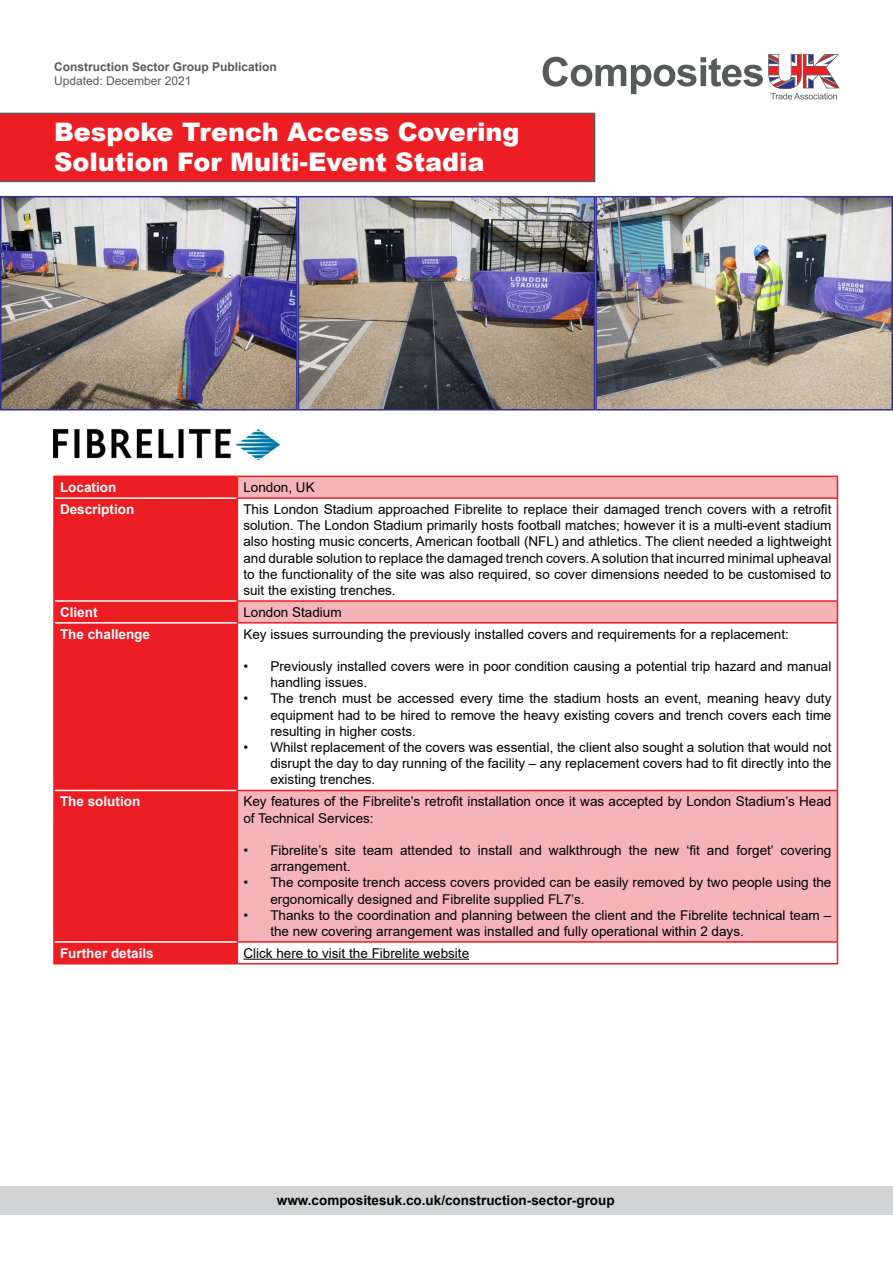
<style>
.page{position:relative;width:893px;height:1263px;background:#fff}
.page>*{position:absolute;margin:0;border:0;box-sizing:border-box;transform-origin:0 0}
.t1{font:900 25.5px/30.6px "Arial";color:#fff}
.t2{font:13.5px/16.2px "Arial";color:#000}
.t3{font:700 13.5px "Arial";color:#fff}
.t4{font:700 13.5px "Arial";color:#000}
.t5{font:700 12px "Arial";color:#58595b}
.t6{font:12px "Arial";color:#58595b}
.s1{font-family:"Minion Pro"}
</style>
<div class="page">
<svg style="left:543px;top:54px;width:296px;height:45px"></svg>
<div style="left:0;top:113px;width:595px;height:69px;background:#ed1d24"></div>
<div style="left:55px;top:477px;width:182px;height:486px;background:#ed1d24"></div>
<div style="left:237px;top:476px;width:600px;height:22px;background:#f5b4ba"></div>
<svg style="left:238px;top:602px;width:599px;height:339px;fill:#f5b4ba"></svg>
<hr style="left:55px;top:497px;width:182px;height:2px;background:#fff">
<hr style="left:55px;top:600px;width:182px;height:2px;background:#fff">
<hr style="left:55px;top:622px;width:182px;height:1px;background:#fff">
<hr style="left:55px;top:790px;width:182px;height:1px;background:#fff">
<hr style="left:837px;top:499px;width:1px;height:101px;background:#ed1d24">
<hr style="left:237px;top:600px;width:601px;height:2px;background:#ed1d24">
<svg style="left:837px;top:602px;width:1px;height:20px"></svg>
<hr style="left:237px;top:622px;width:601px;height:1px;background:#ed1d24">
<hr style="left:837px;top:623px;width:1px;height:167px;background:#ed1d24">
<hr style="left:237px;top:790px;width:601px;height:1px;background:#ed1d24">
<hr style="left:837px;top:791px;width:1px;height:150px;background:#ed1d24">
<hr style="left:237px;top:941px;width:601px;height:2px;background:#ed1d24">
<svg style="left:837px;top:943px;width:1px;height:20px"></svg>
<hr style="left:237px;top:963px;width:601px;height:1px;background:#ed1d24">
<hr style="left:53px;top:476px;width:184px;height:1px;background:#ed1d24">
<hr style="left:53px;top:477px;width:2px;height:21px;background:#ed1d24">
<hr style="left:53px;top:498px;width:2px;height:103px;background:#ed1d24">
<hr style="left:237px;top:499px;width:1px;height:101px;background:#ed1d24">
<hr style="left:53px;top:601px;width:2px;height:22px;background:#ed1d24">
<svg style="left:237px;top:602px;width:1px;height:20px"></svg>
<hr style="left:53px;top:623px;width:2px;height:167px;background:#ed1d24">
<hr style="left:237px;top:623px;width:1px;height:167px;background:#ed1d24">
<hr style="left:53px;top:790px;width:2px;height:152px;background:#ed1d24">
<hr style="left:237px;top:791px;width:1px;height:150px;background:#ed1d24">
<hr style="left:237px;top:476px;width:601px;height:1px;background:#ed1d24">
<svg style="left:237px;top:477px;width:1px;height:20px"></svg>
<svg style="left:837px;top:477px;width:1px;height:20px"></svg>
<hr style="left:237px;top:497px;width:601px;height:2px;background:#ed1d24">
<hr style="left:53px;top:942px;width:2px;height:21px;background:#ed1d24">
<svg style="left:237px;top:943px;width:1px;height:20px"></svg>
<hr style="left:53px;top:963px;width:184px;height:1px;background:#ed1d24">
<hr style="left:55px;top:941px;width:182px;height:2px;background:#fff">
<hr style="left:243px;top:959px;width:226px;height:1px;background:#000">
<div style="left:0;top:1186px;width:893px;height:28px;background:#d1d3d4"></div>
<img style="left:598px;top:199px;width:292px;height:208px">
<div style="left:595px;top:196px;width:298px;height:214px;border:2px solid #322f8f"></div>
<img style="left:301px;top:199px;width:291px;height:208px">
<div style="left:298px;top:196px;width:297px;height:214px;border:2px solid #322f8f"></div>
<img style="left:3px;top:199px;width:292px;height:208px">
<div style="left:0;top:196px;width:298px;height:214px;border:2px solid #322f8f"></div>
<img style="left:53px;top:430px;width:227px;height:29px">
<p class="t5" style="left:54px;top:58px;width:224px">Construction Sector Group Publication</p>
<p class="t6" style="left:54px;top:73px;width:139px">Updated: December 2021</p>
<h1 class="t1" style="left:54px;top:116px;width:467px">Bespoke Trench Access Covering<br>Solution For Multi-Event Stadia</h1>
<p class="t3" style="left:60px;top:478px;width:58px">Location</p>
<p class="t2" style="left:243px;top:479px;width:73px">London, UK</p>
<p class="t3" style="left:60px;top:500px;width:76px">Description</p>
<p class="t2" style="left:243px;top:501px;width:590px;text-align:justify">This London Stadium approached Fibrelite to replace their damaged trench covers with a retrofit solution. The London Stadium primarily hosts football matches; however it is a multi-event stadium also hosting music concerts, American football (NFL) and athletics. The client needed a lightweight and durable solution to replace the damaged trench covers. A solution that incurred minimal upheaval to the functionality of the site was also required, so cover dimensions needed to be customised to suit the existing trenches.</p>
<p class="t3" style="left:60px;top:602px;width:39px">Client</p>
<p class="t2" style="left:243px;top:604px;width:100px">London Stadium</p>
<p class="t3" style="left:60px;top:624px;width:92px">The challenge</p>
<p class="t2" style="left:243px;top:626px;width:547px">Key issues surrounding the previously installed covers and requirements for a replacement:</p>
<p class="t2" style="left:270px;top:658px;width:563px;text-indent:-27px">• Previously installed covers were in poor condition causing a potential trip hazard and manual handling issues.</p>
<p class="t2" style="left:270px;top:690px;width:563px;text-align:justify;text-indent:-27px">• The trench must be accessed every time the stadium hosts an event, meaning heavy duty equipment had to be hired to remove the heavy existing covers and trench covers each time resulting in higher costs.</p>
<p class="t2" style="left:270px;top:739px;width:563px;text-align:justify;text-indent:-27px">• Whilst replacement of the covers was essential, the client also sought a solution that would not disrupt the day to day running of the facility – any replacement covers had to fit directly into the existing trenches<span class="s1">.</span></p>
<p class="t3" style="left:60px;top:792px;width:82px">The solution</p>
<p class="t2" style="left:243px;top:793px;width:590px">Key features of the Fibrelite’s retrofit installation once it was accepted by London Stadium’s Head of Technical Services:</p>
<p class="t2" style="left:270px;top:842px;width:563px;text-indent:-27px">• Fibrelite’s site team attended to install and walkthrough the new ‘fit and forget’ covering arrangement.</p>
<p class="t2" style="left:270px;top:874px;width:563px;text-indent:-27px">• The composite trench access covers provided can be easily removed by two people using the ergonomically designed and Fibrelite supplied FL7’s.</p>
<p class="t2" style="left:270px;top:907px;width:563px;text-indent:-27px">• Thanks to the coordination and planning between the client and the Fibrelite technical team – the new covering arrangement was installed and fully operational within 2 days.</p>
<p class="t3" style="left:60px;top:943px;width:95px">Further details</p>
<p class="t2" style="left:243px;top:945px;width:227px">Click here to visit the Fibrelite website</p>
<p class="t4" style="left:277px;top:1191px;width:339px">www.compositesuk.co.uk/construction-sector-group</p>
</div>
